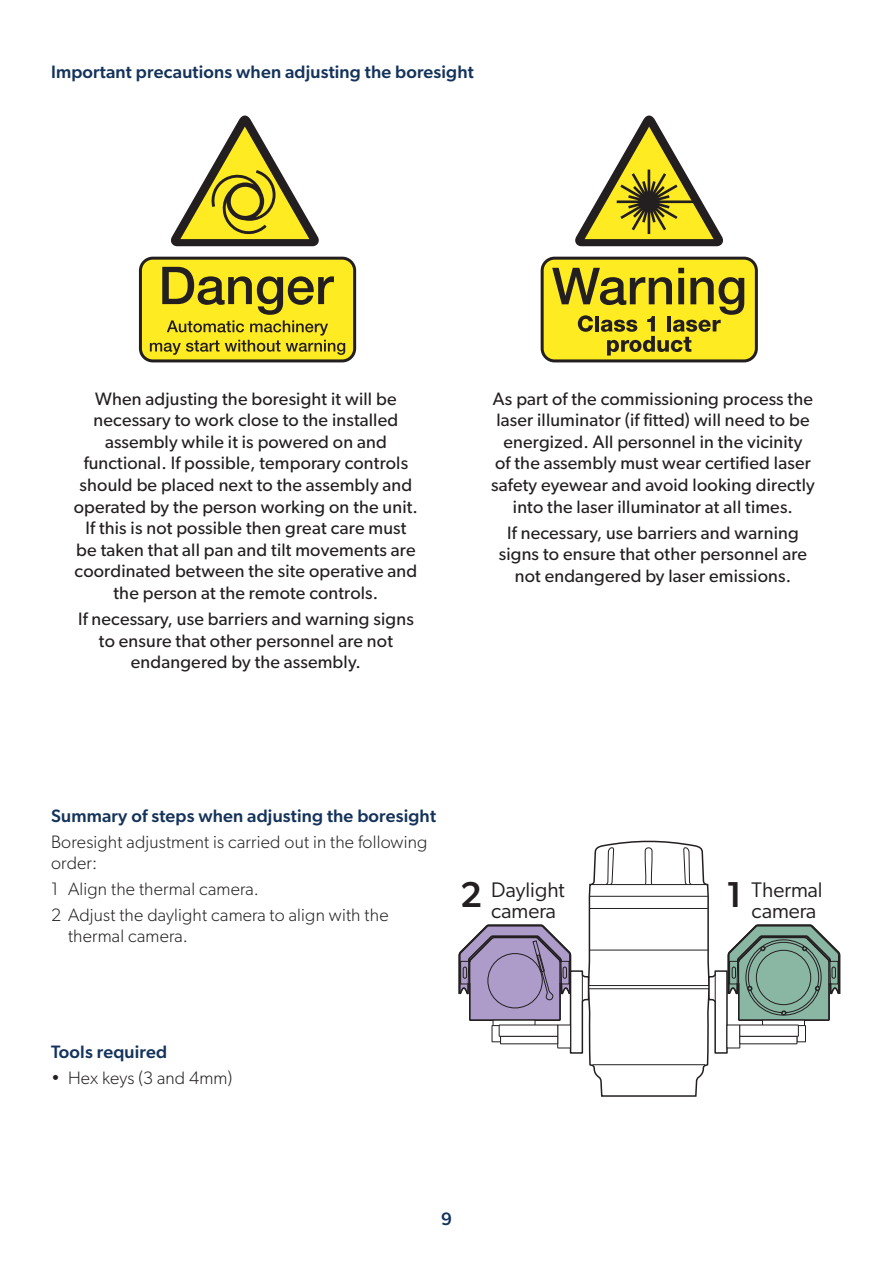
<style>
.page{position:relative;width:893px;height:1263px;background:#fff}
.page>*{position:absolute;margin:0;border:0;box-sizing:border-box;transform-origin:0 0}
.t1{font:21.15px/21.1px "Gibson";color:#231f20}
.Body{font:18px/21.6px "Gibson";letter-spacing:.01em;color:#231f20;text-align:center}
.Body-2{font:300 18px/21.6px "Gibson";letter-spacing:.01em;color:#231f20}
.Head_3{font:500 18px "Gibson";letter-spacing:.01em;color:#14335b}
.Head_4{font:500 18px "Gibson";letter-spacing:.01em;color:#14335b}
.s1{font-weight:500;font-size:36.15px}
</style>
<div class="page">
<svg style="left:458px;top:840px;width:383px;height:257px"></svg>
<div style="left:499px;top:1025px;width:59px;height:11px;background:#fff"></div>
<div style="left:499px;top:1024px;width:59px;height:13px;border:1px solid #231f20"></div>
<svg style="left:575px;top:115px;width:148px;height:131px"></svg>
<div style="left:542px;top:258px;width:214px;height:103px;background:#ffeb22;border-radius:12px"></div>
<div style="left:541px;top:257px;width:217px;height:105px;border:3px solid #231f20;border-radius:12px"></div>
<svg style="left:552px;top:268px;width:192px;height:88px"></svg>
<div style="left:140px;top:258px;width:215px;height:103px;background:#ffeb22;border-radius:12px"></div>
<div style="left:139px;top:257px;width:217px;height:105px;border:3px solid #231f20;border-radius:12px"></div>
<svg style="left:150px;top:267px;width:195px;height:88px"></svg>
<svg style="left:171px;top:115px;width:148px;height:131px"></svg>
<p class="Head_3" style="left:51px;top:61px;width:424px">Important precautions when adjusting the boresight</p>
<p class="Body" style="left:74px;top:387px;width:346px">When adjusting the boresight it will be necessary to work close to the installed assembly while it is powered on and functional. If possible, temporary controls should be placed next to the assembly and operated by the person working on the unit.<br>If this is not possible then great care must be taken that all pan and tilt movements are coordinated between the site operative and the person at the remote controls.</p>
<p class="Body" style="left:78px;top:608px;width:337px">If necessary, use barriers and warning signs to ensure that other personnel are not endangered by the assembly.</p>
<p class="Body" style="left:491px;top:387px;width:325px">As part of the commissioning process the laser illuminator (if fitted) will need to be energized. All personnel in the vicinity<br>of the assembly must wear certified laser safety eyewear and avoid looking directly into the laser illuminator at all times.</p>
<p class="Body" style="left:499px;top:521px;width:310px">If necessary, use barriers and warning signs to ensure that other personnel are not endangered by laser emissions.</p>
<p class="Head_3" style="left:51px;top:805px;width:387px">Summary of steps when adjusting the boresight</p>
<p class="Body-2" style="left:51px;top:830px;width:378px">Boresight adjustment is carried out in the following order:</p>
<p class="Body-2" style="left:51px;top:878px;width:209px">1 Align the thermal camera.</p>
<p class="Body-2" style="left:68px;top:904px;width:322px;text-indent:-17px">2 Adjust the daylight camera to align with the thermal camera.</p>
<p class="t1" style="left:460px;top:878px;width:106px;text-indent:31px">Daylight<br><sup>2</sup> camera</p>
<p class="t1" style="left:752px;top:878px;width:73px;text-indent:-26px"><span class="s1">1</span> Thermal camera</p>
<p class="Head_4" style="left:51px;top:1041px;width:118px">Tools required</p>
<p class="Body-2" style="left:51px;top:1067px;width:183px">• Hex keys (3 and 4mm)</p>
<p class="Head_3" style="left:441px;top:1208px;width:12px">9</p>
</div>
